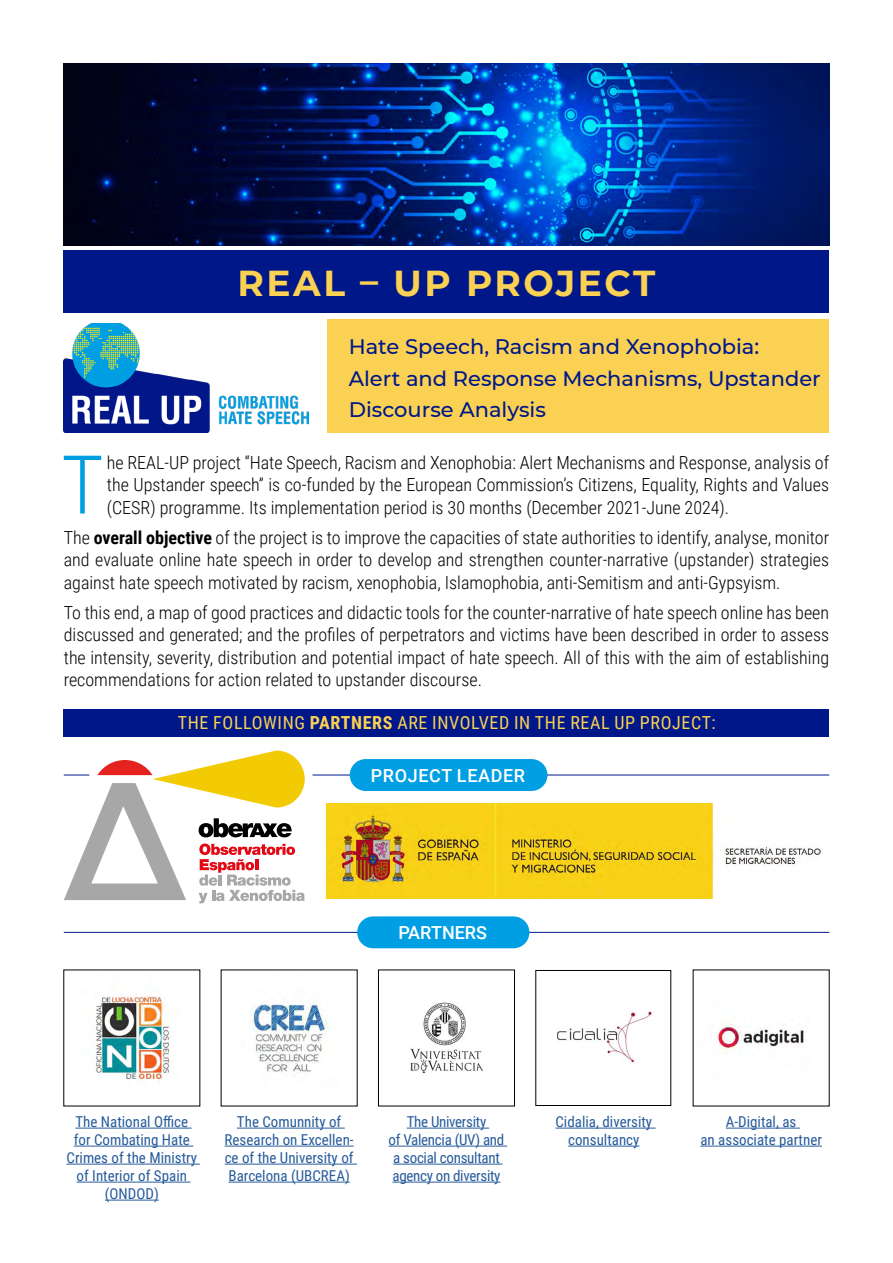
<style>
.page{position:relative;width:893px;height:1263px;background:#fff}
.page>*{position:absolute;margin:0;border:0;box-sizing:border-box;transform-origin:0 0}
.t1{font:300 81.3px "Roboto Condensed";color:#009fe3}
.t2{font:700 36px "Montserrat";letter-spacing:.07em;color:#fad153}
.t3{font:500 21px/31.5px "Montserrat";color:#001789}
.t4{font:300 18px/22.5px "Roboto Condensed";color:#000;text-align:justify}
.t5{font:18px "Roboto Condensed";letter-spacing:.035em;color:#fad153}
.t6{font:500 18px "Roboto";letter-spacing:.035em;color:#fff}
.t7{font:500 18px "Roboto";color:#fff}
.t8{font:15px/18px "Roboto Condensed";color:#275b9b;text-align:center}
.t9{font:15px/18px "Roboto Condensed";letter-spacing:-.02em;color:#275b9b;text-align:center}
.s1{font-weight:700}
</style>
<div class="page">
<img style="left:64px;top:64px;width:765px;height:182px">
<div style="left:64px;top:251px;width:765px;height:62px;background:#001789"></div>
<div style="left:327px;top:319px;width:502px;height:113px;background:#fad153"></div>
<img style="left:326px;top:804px;width:496px;height:94px">
<div style="left:64px;top:709px;width:765px;height:28px;background:#001789"></div>
<img style="left:95px;top:994px;width:75px;height:90px">
<img style="left:251px;top:1003px;width:76px;height:70px">
<img style="left:410px;top:1002px;width:74px;height:71px">
<div style="left:378px;top:969px;width:137px;height:137px;border:1px solid #000"></div>
<img style="left:557px;top:1011px;width:95px;height:52px">
<div style="left:535px;top:970px;width:136px;height:136px;border:1px solid #000"></div>
<img style="left:716px;top:1022px;width:88px;height:30px">
<hr style="left:75px;top:1128px;width:117px;height:1px;background:#275b9b">
<hr style="left:74px;top:1146px;width:119px;height:1px;background:#275b9b">
<hr style="left:67px;top:1164px;width:133px;height:1px;background:#275b9b">
<hr style="left:77px;top:1182px;width:113px;height:1px;background:#275b9b">
<hr style="left:105px;top:1200px;width:54px;height:1px;background:#275b9b">
<hr style="left:237px;top:1128px;width:108px;height:1px;background:#275b9b">
<hr style="left:225px;top:1146px;width:129px;height:1px;background:#275b9b">
<hr style="left:225px;top:1164px;width:132px;height:1px;background:#275b9b">
<hr style="left:229px;top:1182px;width:121px;height:1px;background:#275b9b">
<hr style="left:407px;top:1128px;width:82px;height:1px;background:#275b9b">
<hr style="left:389px;top:1146px;width:118px;height:1px;background:#275b9b">
<hr style="left:393px;top:1164px;width:110px;height:1px;background:#275b9b">
<hr style="left:392px;top:1182px;width:108px;height:1px;background:#275b9b">
<hr style="left:555px;top:1128px;width:101px;height:1px;background:#275b9b">
<hr style="left:568px;top:1146px;width:71px;height:1px;background:#275b9b">
<hr style="left:726px;top:1128px;width:74px;height:1px;background:#275b9b">
<hr style="left:700px;top:1146px;width:122px;height:1px;background:#275b9b">
<img style="left:64px;top:323px;width:245px;height:109px">
<hr style="left:313px;top:775px;width:516px;height:1px;background:#001789">
<hr style="left:64px;top:932px;width:765px;height:1px;background:#001789">
<svg style="left:64px;top:775px;width:25px;height:1px"></svg>
<div style="left:350px;top:759px;width:197px;height:32px;background:#009fe3;border-radius:16px"></div>
<div style="left:357px;top:916px;width:172px;height:32px;background:#009fe3;border-radius:16px"></div>
<svg style="left:199px;top:818px;width:93px;height:19px"></svg>
<svg style="left:199px;top:843px;width:106px;height:60px"></svg>
<svg style="left:64px;top:783px;width:122px;height:117px"></svg>
<svg style="left:97px;top:760px;width:56px;height:15px"></svg>
<svg style="left:153px;top:750px;width:152px;height:57px;fill:#f3cb05"></svg>
<h2 class="t2" style="left:238px;top:257px;width:419px">REAL – UP PROJECT</h2>
<p class="t3" style="left:349px;top:330px;width:474px">Hate Speech, Racism and Xenophobia:<br>Alert and Response Mechanisms, Upstander<br>Discourse Analysis</p>
<h1 class="t1" style="left:61px;top:428px;width:44px">T</h1>
<p class="t4" style="left:107px;top:450px;width:724px">he REAL-UP project “Hate Speech, Racism and Xenophobia: Alert Mechanisms and Response, analysis of the Upstander speech” is co-funded by the European Commission’s Citizens, Equality, Rights and Values (CESR) programme. Its implementation period is 30 months (December 2021-June 2024).</p>
<p class="t4" style="left:64px;top:525px;width:767px">The <span class="s1">overall objective</span> of the project is to improve the capacities of state authorities to identify, analyse, monitor and evaluate online hate speech in order to develop and strengthen counter-narrative (upstander) strategies against hate speech motivated by racism, xenophobia, Islamophobia, anti-Semitism and anti-Gypsyism.</p>
<p class="t4" style="left:64px;top:600px;width:767px">To this end, a map of good practices and didactic tools for the counter-narrative of hate speech online has been discussed and generated; and the profiles of perpetrators and victims have been described in order to assess the intensity, severity, distribution and potential impact of hate speech. All of this with the aim of establishing recommendations for action related to upstander discourse.</p>
<p class="t5" style="left:178px;top:710px;width:539px">THE FOLLOWING <span class="s1">PARTNERS</span> ARE INVOLVED IN THE REAL UP PROJECT:</p>
<p class="t6" style="left:371px;top:762px;width:156px">PROJECT LEADER</p>
<p class="t7" style="left:398px;top:920px;width:90px">PARTNERS</p>
<p class="t8" style="left:67px;top:1112px;width:132px">The National Office for Combating Hate<br>Crimes of the Ministry of Interior of Spain (ONDOD)</p>
<p class="t8" style="left:225px;top:1112px;width:130px">The Comunnity of<br>Research on Excellen&shy;ce of the University of<br>Barcelona (UBCREA)</p>
<p class="t9" style="left:389px;top:1112px;width:117px">The University<br>of Valencia (UV) and a social consultant agency on diversity</p>
<p class="t8" style="left:555px;top:1112px;width:98px">Cidalia, diversity consultancy</p>
<p class="t8" style="left:700px;top:1112px;width:123px">A-Digital, as<br>an associate partner</p>
</div>
